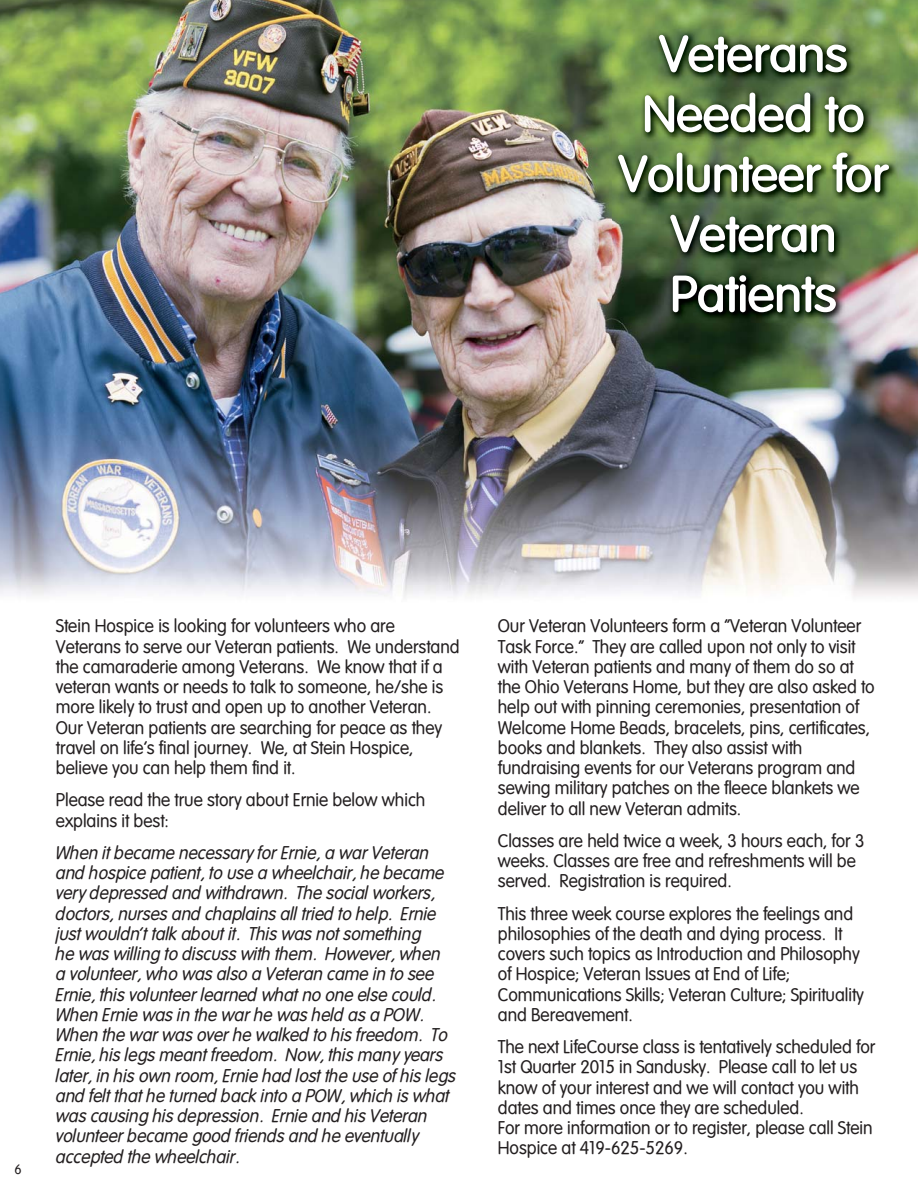
<style>
.page{position:relative;width:918px;height:1188px;background:#fff}
.page>*{position:absolute;margin:0;border:0;box-sizing:border-box;transform-origin:0 0}
.t1{font:700 51px/60px "Vogel";color:#fff;text-align:center}
.t2{font:18px/20.2px "Vogel Normal";color:#231f20}
.t3{font:italic 18px/20.2px "Vogel";color:#231f20}
.t4{font:13.5px "Vogel Normal";color:#231f20}
</style>
<div class="page">
<img style="left:0;top:0;width:918px;height:598px">
<img style="left:613px;top:30px;width:286px;height:292px">
<h1 class="t1" style="left:619px;top:24px;width:271px">Veterans<br>Needed to<br>Volunteer for<br>Veteran<br>Patients</h1>
<p class="t4" style="left:15px;top:1161px;width:9px">6</p>
<p class="t2" style="left:56px;top:616px;width:405px">Stein Hospice is looking for volunteers who are Veterans to serve our Veteran patients. We understand the camaraderie among Veterans. We know that if a veteran wants or needs to talk to someone, he/she is more likely to trust and open up to another Veteran.<br>Our Veteran patients are searching for peace as they travel on life’s final journey. We, at Stein Hospice, believe you can help them find it.</p>
<p class="t2" style="left:56px;top:790px;width:371px">Please read the true story about Ernie below which explains it best:</p>
<p class="t3" style="left:56px;top:842px;width:402px">When it became necessary for Ernie, a war Veteran and hospice patient, to use a wheelchair, he became very depressed and withdrawn. The social workers, doctors, nurses and chaplains all tried to help. Ernie just wouldn’t talk about it. This was not something<br>he was willing to discuss with them. However, when<br>a volunteer, who was also a Veteran came in to see Ernie, this volunteer learned what no one else could.<br>When Ernie was in the war he was held as a POW.<br>When the war was over he walked to his freedom. To Ernie, his legs meant freedom. Now, this many years later, in his own room, Ernie had lost the use of his legs and felt that he turned back into a POW, which is what was causing his depression. Ernie and his Veteran volunteer became good friends and he eventually accepted the wheelchair.</p>
<p class="t2" style="left:498px;top:616px;width:378px">Our Veteran Volunteers form a “Veteran Volunteer Task Force.” They are called upon not only to visit with Veteran patients and many of them do so at the Ohio Veterans Home, but they are also asked to help out with pinning ceremonies, presentation of Welcome Home Beads, bracelets, pins, certificates, books and blankets. They also assist with fundraising events for our Veterans program and sewing military patches on the fleece blankets we deliver to all new Veteran admits.</p>
<p class="t2" style="left:498px;top:830px;width:368px">Classes are held twice a week, 3 hours each, for 3 weeks. Classes are free and refreshments will be served. Registration is required.</p>
<p class="t2" style="left:498px;top:903px;width:367px">This three week course explores the feelings and philosophies of the death and dying process. It covers such topics as Introduction and Philosophy of Hospice; Veteran Issues at End of Life; Communications Skills; Veteran Culture; Spirituality and Bereavement.</p>
<p class="t2" style="left:498px;top:1037px;width:379px">The next LifeCourse class is tentatively scheduled for 1st Quarter 2015 in Sandusky. Please call to let us know of your interest and we will contact you with dates and times once they are scheduled.<br>For more information or to register, please call Stein Hospice at 419-625-5269.</p>
</div>
